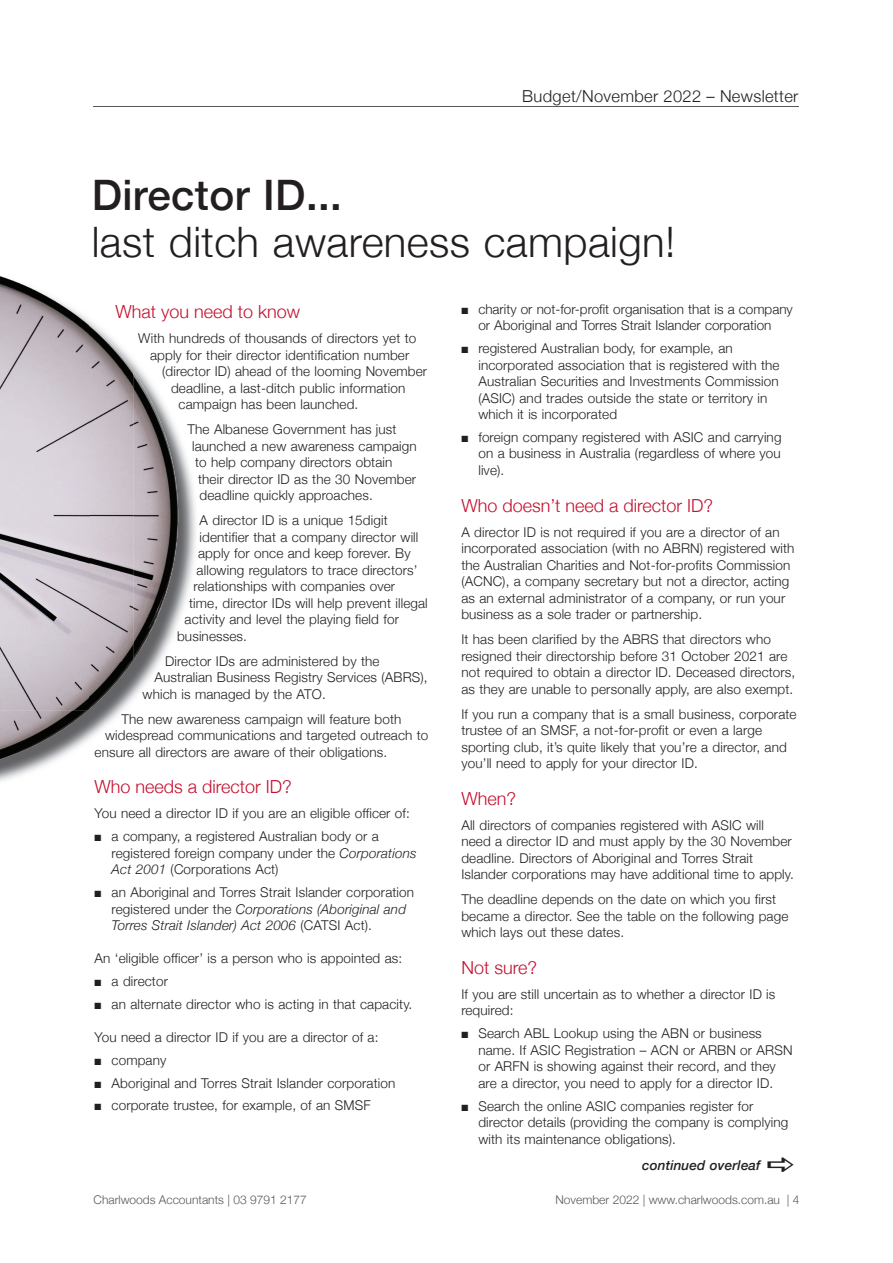
<style>
.page{position:relative;width:893px;height:1263px;background:#fff}
.page>*{position:absolute;margin:0;border:0;box-sizing:border-box;transform-origin:0 0}
.t1{font:300 42px "Helvetica Neue";letter-spacing:.01em;color:#231f20}
.t2{font:500 42px "Helvetica Neue";letter-spacing:.01em;color:#231f20}
.t3{font:300 18px "Helvetica Neue";color:#c3102f}
.t4{font:300 16.5px "Helvetica Neue";letter-spacing:.02em;color:#231f20}
.t5{font:300 13.5px/16.5px "Helvetica Neue";letter-spacing:.01em;color:#231f20}
.t6{font:italic 500 13.5px "Helvetica Neue";letter-spacing:.01em;color:#231f20}
.t7{font:300 12px "Helvetica Neue";color:#57585a}
.s1{font-style:italic}
</style>
<div class="page">
<hr style="left:93px;top:106px;width:705px;height:1px;background:#57585a">
<img style="left:0;top:320px;width:196px;height:462px">
<img style="left:0;top:276px;width:89px;height:483px">
<img style="left:89px;top:322px;width:45px;height:340px">
<img style="left:133px;top:371px;width:45px;height:289px">
<img style="left:89px;top:662px;width:43px;height:48px">
<p class="t4" style="left:522px;top:83px;width:278px">Budget/November 2022 – Newsletter</p>
<h1 class="t2" style="left:92px;top:162px;width:252px">Director ID...</h1>
<h1 class="t1" style="left:92px;top:208px;width:585px">last ditch awareness campaign!</h1>
<h2 class="t3" style="left:116px;top:297px;width:186px">What you need to know</h2>
<p class="t5" style="left:138px;top:329px;width:280px">With hundreds of thousands of directors yet to</p>
<p class="t5" style="left:150px;top:345px;width:261px">apply for their director identification number</p>
<p class="t5" style="left:162px;top:362px;width:267px">(director ID) ahead of the looming November</p>
<p class="t5" style="left:171px;top:378px;width:236px">deadline, a last-ditch public information</p>
<p class="t5" style="left:179px;top:395px;width:181px">campaign has been launched.</p>
<p class="t5" style="left:188px;top:420px;width:210px">The Albanese Government has just</p>
<p class="t5" style="left:192px;top:436px;width:226px">launched a new awareness campaign</p>
<p class="t5" style="left:195px;top:453px;width:199px">to help company directors obtain</p>
<p class="t5" style="left:198px;top:469px;width:220px">their director ID as the 30 November</p>
<p class="t5" style="left:200px;top:486px;width:175px">deadline quickly approaches.</p>
<p class="t5" style="left:200px;top:511px;width:190px">A director ID is a unique 15digit</p>
<p class="t5" style="left:200px;top:527px;width:220px">identifier that a company director will</p>
<p class="t5" style="left:198px;top:544px;width:214px">apply for once and keep forever. By</p>
<p class="t5" style="left:197px;top:560px;width:222px">allowing regulators to trace directors’</p>
<p class="t5" style="left:194px;top:577px;width:203px">relationships with companies over</p>
<p class="t5" style="left:189px;top:593px;width:240px">time, director IDs will help prevent illegal</p>
<p class="t5" style="left:185px;top:610px;width:216px">activity and level the playing field for</p>
<p class="t5" style="left:177px;top:626px;width:71px">businesses.</p>
<p class="t5" style="left:165px;top:651px;width:216px">Director IDs are administered by the</p>
<p class="t5" style="left:155px;top:668px;width:275px">Australian Business Registry Services (ABRS),</p>
<p class="t5" style="left:143px;top:684px;width:185px">which is managed by the ATO.</p>
<p class="t5" style="left:122px;top:709px;width:281px">The new awareness campaign will feature both</p>
<p class="t5" style="left:105px;top:726px;width:325px">widespread communications and targeted outreach to</p>
<p class="t5" style="left:95px;top:742px;width:294px">ensure all directors are aware of their obligations.</p>
<h2 class="t3" style="left:95px;top:772px;width:199px">Who needs a director ID?</h2>
<p class="t5" style="left:95px;top:804px;width:317px">You need a director ID if you are an eligible officer of:</p>
<p class="t5" style="left:112px;top:827px;width:306px;text-indent:-17px">■ a company, a registered Australian body or a registered foreign company under the <span class="s1">Corporations<br>Act 2001</span> (Corporations Act)</p>
<p class="t5" style="left:112px;top:883px;width:304px;text-indent:-17px">■ an Aboriginal and Torres Strait Islander corporation registered under the <span class="s1">Corporations (Aboriginal and<br>Torres Strait Islander) Act 2006</span> (CATSI Act).</p>
<p class="t5" style="left:95px;top:949px;width:309px">An ‘eligible officer’ is a person who is appointed as:</p>
<p class="t5" style="left:95px;top:972px;width:75px">■ a director</p>
<p class="t5" style="left:95px;top:995px;width:319px">■ an alternate director who is acting in that capacity.</p>
<p class="t5" style="left:95px;top:1028px;width:285px">You need a director ID if you are a director of a:</p>
<p class="t5" style="left:95px;top:1050px;width:73px">■ company</p>
<p class="t5" style="left:95px;top:1073px;width:302px">■ Aboriginal and Torres Strait Islander corporation</p>
<p class="t5" style="left:95px;top:1096px;width:277px">■ corporate trustee, for example, of an SMSF</p>
<p class="t5" style="left:461px;top:300px;width:333px;text-align:center">■ charity or not-for-profit organisation that is a company or Aboriginal and Torres Strait Islander corporation</p>
<p class="t5" style="left:478px;top:339px;width:303px;text-indent:-17px">■ registered Australian body, for example, an incorporated association that is registered with the Australian Securities and Investments Commission (ASIC) and trades outside the state or territory in which it is incorporated</p>
<p class="t5" style="left:478px;top:428px;width:305px;text-align:justify;text-indent:-17px">■ foreign company registered with ASIC and carrying on a business in Australia (regardless of where you live).</p>
<h2 class="t3" style="left:461px;top:491px;width:253px">Who doesn’t need a director ID?</h2>
<p class="t5" style="left:461px;top:522px;width:335px">A director ID is not required if you are a director of an incorporated association (with no ABRN) registered with the Australian Charities and Not-for-profits Commission (ACNC), a company secretary but not a director, acting as an external administrator of a company, or run your business as a sole trader or partnership.</p>
<p class="t5" style="left:461px;top:630px;width:335px">It has been clarified by the ABRS that directors who resigned their directorship before 31 October 2021 are not required to obtain a director ID. Deceased directors, as they are unable to personally apply, are also exempt.</p>
<p class="t5" style="left:461px;top:704px;width:337px">If you run a company that is a small business, corporate trustee of an SMSF, a not-for-profit or even a large sporting club, it’s quite likely that you’re a director, and you’ll need to apply for your director ID.</p>
<h2 class="t3" style="left:461px;top:784px;width:56px">When?</h2>
<p class="t5" style="left:461px;top:816px;width:334px">All directors of companies registered with ASIC will need a director ID and must apply by the 30 November deadline. Directors of Aboriginal and Torres Strait Islander corporations may have additional time to apply.</p>
<p class="t5" style="left:461px;top:890px;width:328px">The deadline depends on the date on which you first became a director. See the table on the following page which lays out these dates.</p>
<h2 class="t3" style="left:461px;top:953px;width:77px">Not sure?</h2>
<p class="t5" style="left:461px;top:985px;width:316px">If you are still uncertain as to whether a director ID is required:</p>
<p class="t5" style="left:478px;top:1024px;width:316px;text-indent:-17px">■ Search ABL Lookup using the ABN or business name. If ASIC Registration – ACN or ARBN or ARSN or ARFN is showing against their record, and they are a director, you need to apply for a director ID.</p>
<p class="t5" style="left:478px;top:1096px;width:311px;text-indent:-17px">■ Search the online ASIC companies register for director details (providing the company is complying with its maintenance obligations).</p>
<p class="t6" style="left:642px;top:1153px;width:120px">continued overleaf</p>
<p class="t7" style="left:94px;top:1190px;width:215px">Charlwoods Accountants | 03 9791 2177</p>
<p class="t7" style="left:555px;top:1190px;width:245px">November 2022 | www.charlwoods.com.au | 4</p>
</div>
